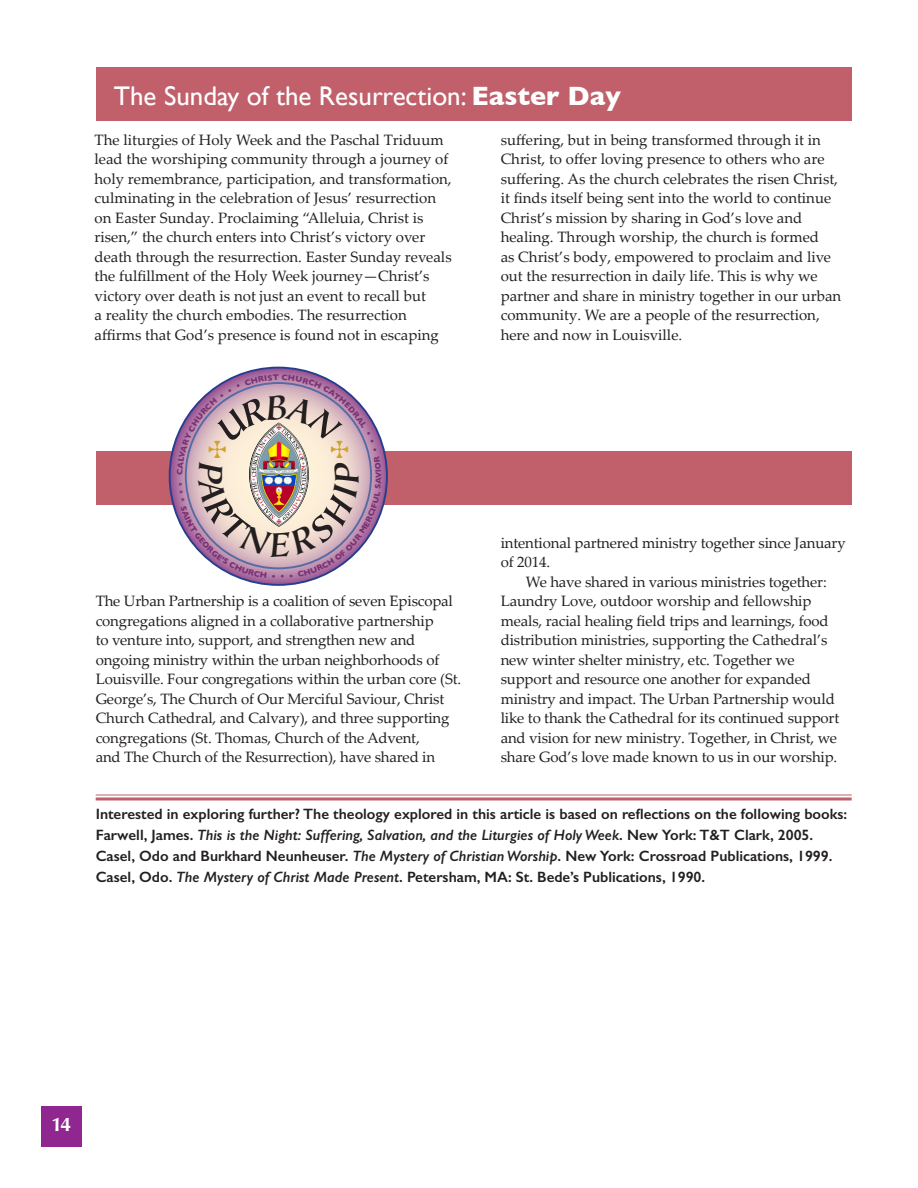
<style>
.page{position:relative;width:918px;height:1188px;background:#fff}
.page>*{position:absolute;margin:0;border:0;box-sizing:border-box;transform-origin:0 0}
.t1{font:27px "Gill Sans";color:#fff}
.t2{font:700 19.5px "Optima";color:#fff}
.t3{font:15px/19.5px "Palatino Linotype";letter-spacing:-.01em;color:#231f20}
.t4{font:600 15px "Gill Sans";color:#231f20}
.t5{font:italic 600 15px "Gill Sans";color:#231f20}
.s1{font-weight:700}
.s2{font-style:normal}
.s3{font-style:italic}
</style>
<div class="page">
<div style="left:41px;top:1107px;width:41px;height:40px;background:#90268f"></div>
<div style="left:96px;top:67px;width:756px;height:54px;background:#c1606b"></div>
<div style="left:96px;top:451px;width:756px;height:54px;background:#c1606b"></div>
<hr style="left:96px;top:794px;width:756px;height:1px;background:#c1606b">
<hr style="left:96px;top:797px;width:756px;height:3px;background:#c1606b">
<svg style="left:170px;top:368px;width:217px;height:217px"></svg>
<svg style="left:177px;top:374px;width:204px;height:204px;background:#d4bcc3"></svg>
<p class="t1" style="left:114px;top:80px;width:509px">The Sunday of the Resurrection: <span class="s1">Easter Day</span></p>
<p class="t3" style="left:501px;top:129px;width:342px">suffering, but in being transformed through it in Christ, to offer loving presence to others who are suffering. As the church celebrates the risen Christ, it finds itself being sent into the world to continue Christ’s mission by sharing in God’s love and healing. Through worship, the church is formed<br>as Christ’s body, empowered to proclaim and live out the resurrection in daily life. This is why we partner and share in ministry together in our urban community. We are a people of the resurrection, here and now in Louisville.</p>
<p class="t3" style="left:95px;top:129px;width:359px">The liturgies of Holy Week and the Paschal Triduum lead the worshiping community through a journey of holy remembrance, participation, and transformation, culminating in the celebration of Jesus’ resurrection on Easter Sunday. Proclaiming “Alleluia, Christ is risen,” the church enters into Christ’s victory over death through the resurrection. Easter Sunday reveals the fulfillment of the Holy Week journey—Christ’s victory over death is not just an event to recall but<br>a reality the church embodies. The resurrection affirms that God’s presence is found not in escaping</p>
<p class="t3" style="left:96px;top:591px;width:367px">The Urban Partnership is a coalition of seven Episcopal congregations aligned in a collaborative partnership<br>to venture into, support, and strengthen new and ongoing ministry within the urban neighborhoods of Louisville. Four congregations within the urban core (St.<br>George’s, The Church of Our Merciful Saviour, Christ Church Cathedral, and Calvary), and three supporting congregations (St. Thomas, Church of the Advent,<br>and The Church of the Resurrection), have shared in</p>
<p class="t3" style="left:501px;top:532px;width:346px">intentional partnered ministry together since January of 2014.</p>
<p class="t3" style="left:501px;top:571px;width:340px;text-indent:25px">We have shared in various ministries together:<br>Laundry Love, outdoor worship and fellowship meals, racial healing field trips and learnings, food distribution ministries, supporting the Cathedral’s new winter shelter ministry, etc. Together we support and resource one another for expanded ministry and impact. The Urban Partnership would like to thank the Cathedral for its continued support and vision for new ministry. Together, in Christ, we share God’s love made known to us in our worship.</p>
<p class="t4" style="left:96px;top:805px;width:753px">Interested in exploring further? The theology explored in this article is based on reflections on the following books:</p>
<p class="t5" style="left:96px;top:826px;width:719px"><span class="s2">Farwell, James.</span> This is the Night: Suffering, Salvation, and the Liturgies of Holy Week<span class="s2">. New York: T&amp;T Clark, 2005.</span></p>
<p class="t4" style="left:96px;top:847px;width:738px">Casel, Odo and Burkhard Neunheuser. <span class="s3">The Mystery of Christian Worship</span>. New York: Crossroad Publications, 1999.</p>
<p class="t4" style="left:96px;top:868px;width:611px">Casel, Odo. <span class="s3">The Mystery of Christ Made Present</span>. Petersham, MA: St. Bede’s Publications, 1990.</p>
<p class="t2" style="left:51px;top:1113px;width:21px">14</p>
</div>
